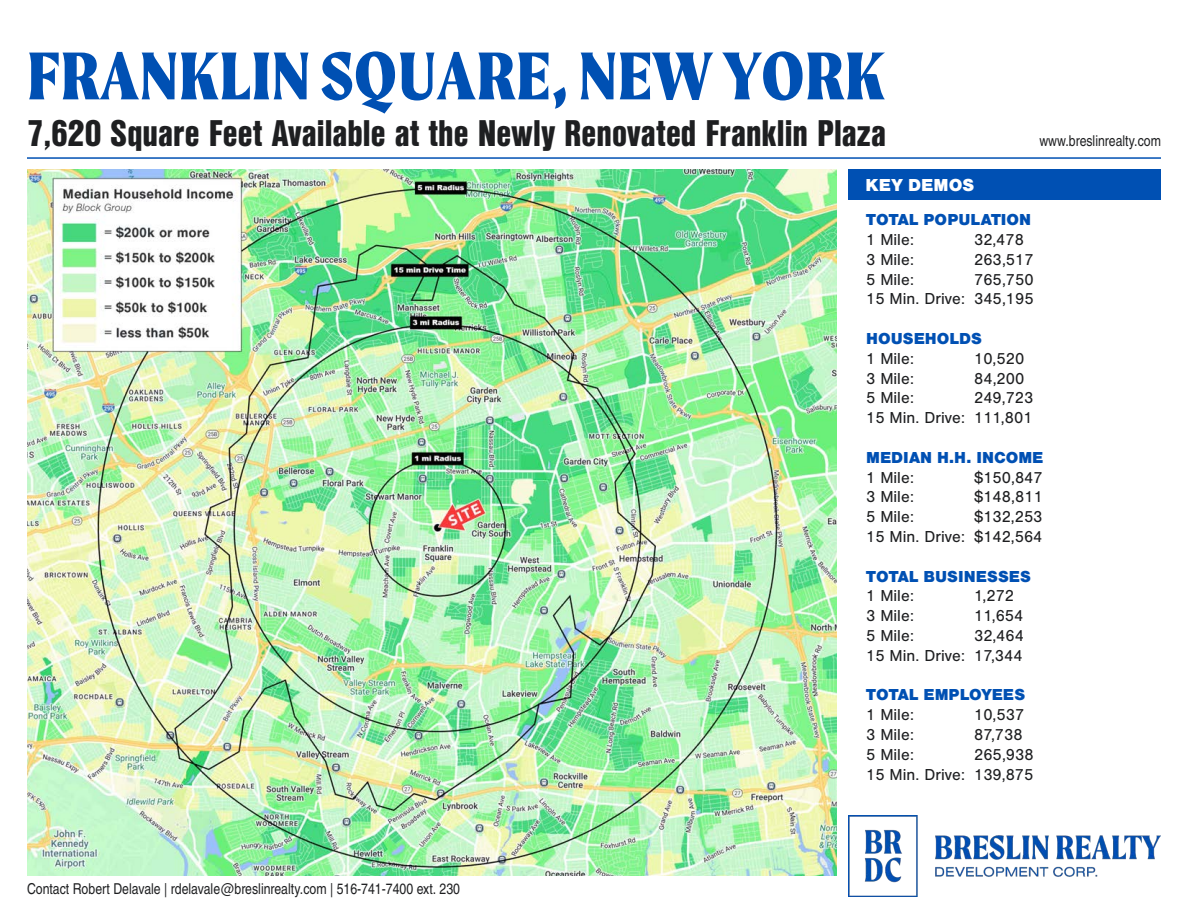
<style>
.page{position:relative;width:1188px;height:918px;background:#fff}
.page>*{position:absolute;margin:0;border:0;box-sizing:border-box;transform-origin:0 0}
.t1{font:800 72px "Moret";color:#0050b3}
.t2{font:900 36px "Nimbus San Con L";color:#1e1f21}
.t3{font:900 18px "Nimbus San";color:#fff}
.t4{font:16.5px "Nimbus San";color:#1e1f21}
.t5{font:900 16.5px "Nimbus San";color:#0050b3}
.t6{font:15px "Nimbus San Con L";color:#1e1f21}
</style>
<div class="page">
<div style="left:848px;top:169px;width:313px;height:31px;background:#0050b3"></div>
<hr style="left:27px;top:157px;width:1134px;height:2px;background:#0050b3">
<img style="left:849px;top:816px;width:312px;height:81px">
<img style="left:27px;top:169px;width:809px;height:707px">
<p class="t1" style="left:27px;top:33px;width:860px">FRANKLIN SQUARE, NEW YORK</p>
<p class="t2" style="left:27px;top:106px;width:861px">7,620 Square Feet Available at the Newly Renovated Franklin Plaza</p>
<p class="t6" style="left:1039px;top:130px;width:123px">www.breslinrealty.com</p>
<p class="t6" style="left:27px;top:878px;width:435px">Contact Robert Delavale | rdelavale@breslinrealty.com | 516-741-7400 ext. 230</p>
<p class="t3" style="left:866px;top:175px;width:110px">KEY DEMOS</p>
<p class="t5" style="left:866px;top:210px;width:166px">TOTAL POPULATION</p>
<p class="t4" style="left:866px;top:230px;width:49px">1 Mile:</p>
<p class="t4" style="left:974px;top:230px;width:51px">32,478</p>
<p class="t4" style="left:866px;top:250px;width:49px">3 Mile:</p>
<p class="t4" style="left:974px;top:250px;width:61px">263,517</p>
<p class="t4" style="left:866px;top:270px;width:49px">5 Mile:</p>
<p class="t4" style="left:974px;top:270px;width:61px">765,750</p>
<p class="t4" style="left:866px;top:290px;width:169px">15 Min. Drive: 345,195</p>
<p class="t5" style="left:866px;top:329px;width:117px">HOUSEHOLDS</p>
<p class="t4" style="left:866px;top:349px;width:49px">1 Mile:</p>
<p class="t4" style="left:974px;top:349px;width:52px">10,520</p>
<p class="t4" style="left:866px;top:369px;width:49px">3 Mile:</p>
<p class="t4" style="left:974px;top:369px;width:52px">84,200</p>
<p class="t4" style="left:866px;top:389px;width:49px">5 Mile:</p>
<p class="t4" style="left:974px;top:389px;width:61px">249,723</p>
<p class="t4" style="left:866px;top:409px;width:168px">15 Min. Drive: 111,801</p>
<p class="t5" style="left:866px;top:448px;width:179px">MEDIAN H.H. INCOME</p>
<p class="t4" style="left:866px;top:468px;width:49px">1 Mile:</p>
<p class="t4" style="left:974px;top:468px;width:70px">$150,847</p>
<p class="t4" style="left:866px;top:488px;width:49px">3 Mile:</p>
<p class="t4" style="left:974px;top:488px;width:70px">$148,811</p>
<p class="t4" style="left:866px;top:508px;width:49px">5 Mile:</p>
<p class="t4" style="left:974px;top:508px;width:70px">$132,253</p>
<p class="t4" style="left:866px;top:527px;width:178px">15 Min. Drive: $142,564</p>
<p class="t5" style="left:866px;top:567px;width:166px">TOTAL BUSINESSES</p>
<p class="t4" style="left:866px;top:587px;width:49px">1 Mile:</p>
<p class="t4" style="left:974px;top:587px;width:41px">1,272</p>
<p class="t4" style="left:866px;top:607px;width:49px">3 Mile:</p>
<p class="t4" style="left:974px;top:607px;width:51px">11,654</p>
<p class="t4" style="left:866px;top:626px;width:49px">5 Mile:</p>
<p class="t4" style="left:974px;top:626px;width:51px">32,464</p>
<p class="t4" style="left:866px;top:646px;width:158px">15 Min. Drive: 17,344</p>
<p class="t5" style="left:866px;top:685px;width:161px">TOTAL EMPLOYEES</p>
<p class="t4" style="left:866px;top:706px;width:49px">1 Mile:</p>
<p class="t4" style="left:974px;top:706px;width:52px">10,537</p>
<p class="t4" style="left:866px;top:725px;width:49px">3 Mile:</p>
<p class="t4" style="left:974px;top:725px;width:50px">87,738</p>
<p class="t4" style="left:866px;top:745px;width:49px">5 Mile:</p>
<p class="t4" style="left:974px;top:745px;width:61px">265,938</p>
<p class="t4" style="left:866px;top:765px;width:169px">15 Min. Drive: 139,875</p>
</div>
